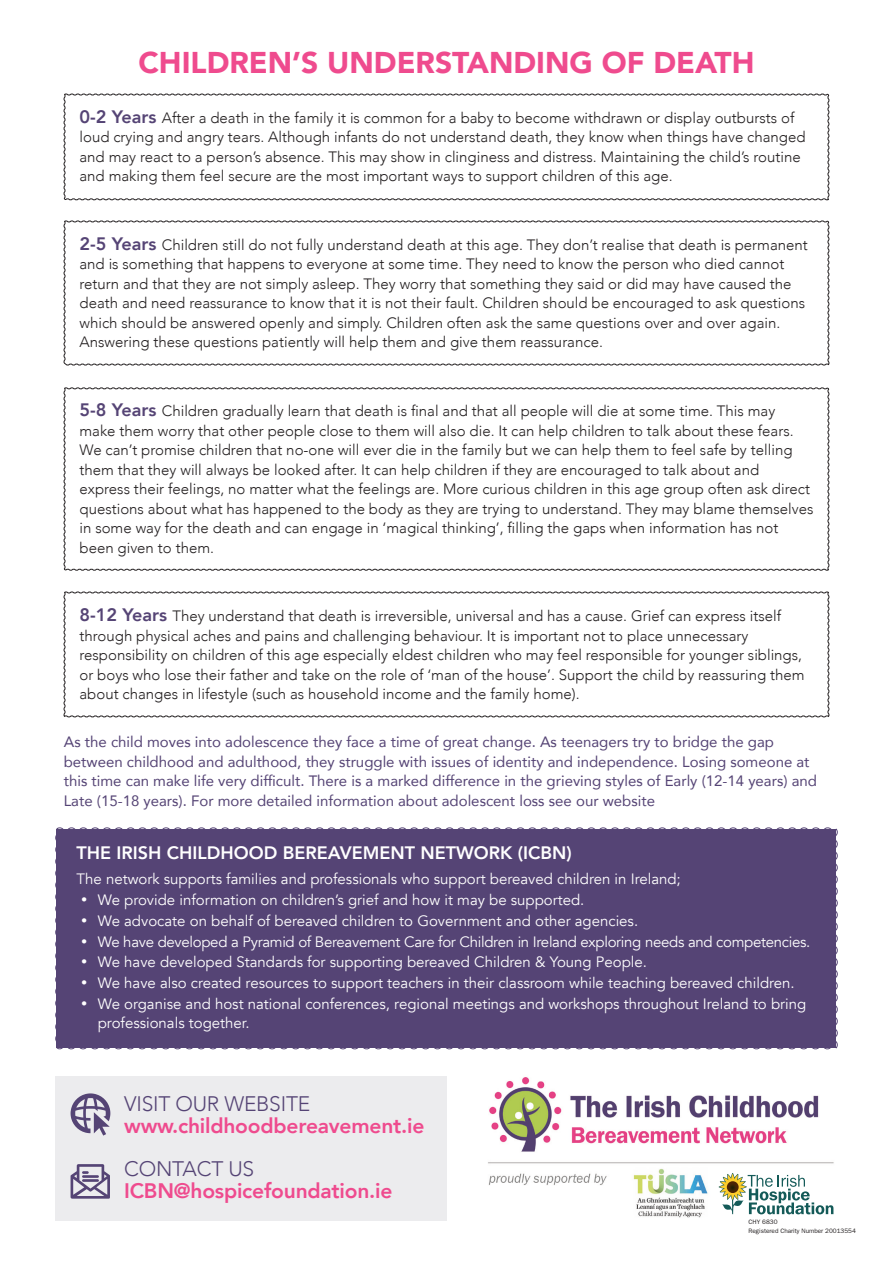
<style>
.page{position:relative;width:893px;height:1263px;background:#fff}
.page>*{position:absolute;margin:0;border:0;box-sizing:border-box;transform-origin:0 0}
.t1{font:900 30px "Avenir";color:#ef4b8e}
.t2{font:800 21px "Avenir";letter-spacing:-.01em;color:#ef4b8e}
.t3{font:300 21px "Avenir";letter-spacing:-.01em;color:#554475}
.t4{font:800 18px "Avenir";color:#fff}
.t5{font:300 15px/19.5px "Avenir";color:#231f20}
.t6{font:15px/18.8px "Avenir";color:#fff}
.t7{font:15px/19.5px "Avenir";color:#554475}
.t8{font:15px "Avenir";letter-spacing:-.02em;color:#fff}
.t9{font:6.45px "ITC Franklin Gothic Std";color:#231f20}
.s1{font-weight:800;font-size:18px;color:#554475}
</style>
<div class="page">
<svg style="left:63px;top:93px;width:767px;height:108px"></svg>
<svg style="left:63px;top:220px;width:767px;height:146px"></svg>
<svg style="left:63px;top:387px;width:767px;height:184px"></svg>
<svg style="left:63px;top:591px;width:767px;height:127px"></svg>
<img style="left:488px;top:1162px;width:346px;height:56px">
<img style="left:489px;top:1077px;width:330px;height:75px">
<div style="left:55px;top:827px;width:783px;height:223px;background:#554475"></div>
<div style="left:55px;top:1076px;width:391px;height:145px;background:#ececee"></div>
<svg style="left:71px;top:1093px;width:39px;height:42px"></svg>
<svg style="left:71px;top:1164px;width:39px;height:35px"></svg>
<hr style="left:82px;top:1175px;width:17px;height:3px;background:#554475">
<hr style="left:82px;top:1179px;width:17px;height:3px;background:#554475">
<div style="left:713px;top:1170px;width:173px;height:80px;background:#fff"></div>
<svg style="left:719px;top:1173px;width:114px;height:41px"></svg>
<p class="t1" style="left:138px;top:36px;width:618px">CHILDREN’S UNDERSTANDING OF DEATH</p>
<p class="t5" style="left:80px;top:108px;width:728px"><span class="s1">0-2 Years</span> After a death in the family it is common for a baby to become withdrawn or display outbursts of loud crying and angry tears. Although infants do not understand death, they know when things have changed and may react to a person’s absence. This may show in clinginess and distress. Maintaining the child’s routine and making them feel secure are the most important ways to support children of this age.</p>
<p class="t5" style="left:80px;top:235px;width:730px"><span class="s1">2-5 Years</span> Children still do not fully understand death at this age. They don’t realise that death is permanent and is something that happens to everyone at some time. They need to know the person who died cannot return and that they are not simply asleep. They worry that something they said or did may have caused the death and need reassurance to know that it is not their fault. Children should be encouraged to ask questions which should be answered openly and simply. Children often ask the same questions over and over again.<br>Answering these questions patiently will help them and give them reassurance.</p>
<p class="t5" style="left:80px;top:401px;width:735px"><span class="s1">5-8 Years</span> Children gradually learn that death is final and that all people will die at some time. This may make them worry that other people close to them will also die. It can help children to talk about these fears.<br>We can’t promise children that no-one will ever die in the family but we can help them to feel safe by telling them that they will always be looked after. It can help children if they are encouraged to talk about and express their feelings, no matter what the feelings are. More curious children in this age group often ask direct questions about what has happened to the body as they are trying to understand. They may blame themselves in some way for the death and can engage in ‘magical thinking’, filling the gaps when information has not been given to them.</p>
<p class="t5" style="left:80px;top:606px;width:727px"><span class="s1">8-12 Years</span> They understand that death is irreversible, universal and has a cause. Grief can express itself through physical aches and pains and challenging behaviour. It is important not to place unnecessary responsibility on children of this age especially eldest children who may feel responsible for younger siblings, or boys who lose their father and take on the role of ‘man of the house’. Support the child by reassuring them about changes in lifestyle (such as household income and the family home).</p>
<p class="t7" style="left:64px;top:732px;width:755px">As the child moves into adolescence they face a time of great change. As teenagers try to bridge the gap between childhood and adulthood, they struggle with issues of identity and independence. Losing someone at this time can make life very difficult. There is a marked difference in the grieving styles of Early (12-14 years) and Late (15-18 years). For more detailed information about adolescent loss see our website</p>
<p class="t4" style="left:77px;top:839px;width:497px">THE IRISH CHILDHOOD BEREAVEMENT NETWORK (ICBN)</p>
<p class="t6" style="left:77px;top:870px;width:606px">The network supports families and professionals who support bereaved children in Ireland;</p>
<p class="t6" style="left:81px;top:890px;width:505px">• We provide information on children’s grief and how it may be supported.</p>
<p class="t6" style="left:81px;top:911px;width:559px">• We advocate on behalf of bereaved children to Government and other agencies.</p>
<p class="t8" style="left:81px;top:932px;width:731px">• We have developed a Pyramid of Bereavement Care for Children in Ireland exploring needs and competencies.</p>
<p class="t6" style="left:81px;top:953px;width:568px">• We have developed Standards for supporting bereaved Children &amp; Young People.</p>
<p class="t6" style="left:81px;top:974px;width:715px">• We have also created resources to support teachers in their classroom while teaching bereaved children.</p>
<p class="t6" style="left:98px;top:995px;width:710px;text-indent:-17px">• We organise and host national conferences, regional meetings and workshops throughout Ireland to bring professionals together.</p>
<p class="t3" style="left:124px;top:1091px;width:188px">VISIT OUR WEBSITE</p>
<p class="t2" style="left:124px;top:1109px;width:302px">www.childhoodbereavement.ie</p>
<p class="t3" style="left:124px;top:1157px;width:132px">CONTACT US</p>
<p class="t2" style="left:124px;top:1174px;width:270px">ICBN@hospicefoundation.ie</p>
<p class="t9" style="left:748px;top:1218px;width:31px">CHY 6830</p>
<p class="t9" style="left:748px;top:1227px;width:109px">Registered Charity Number 20013554</p>
</div>
